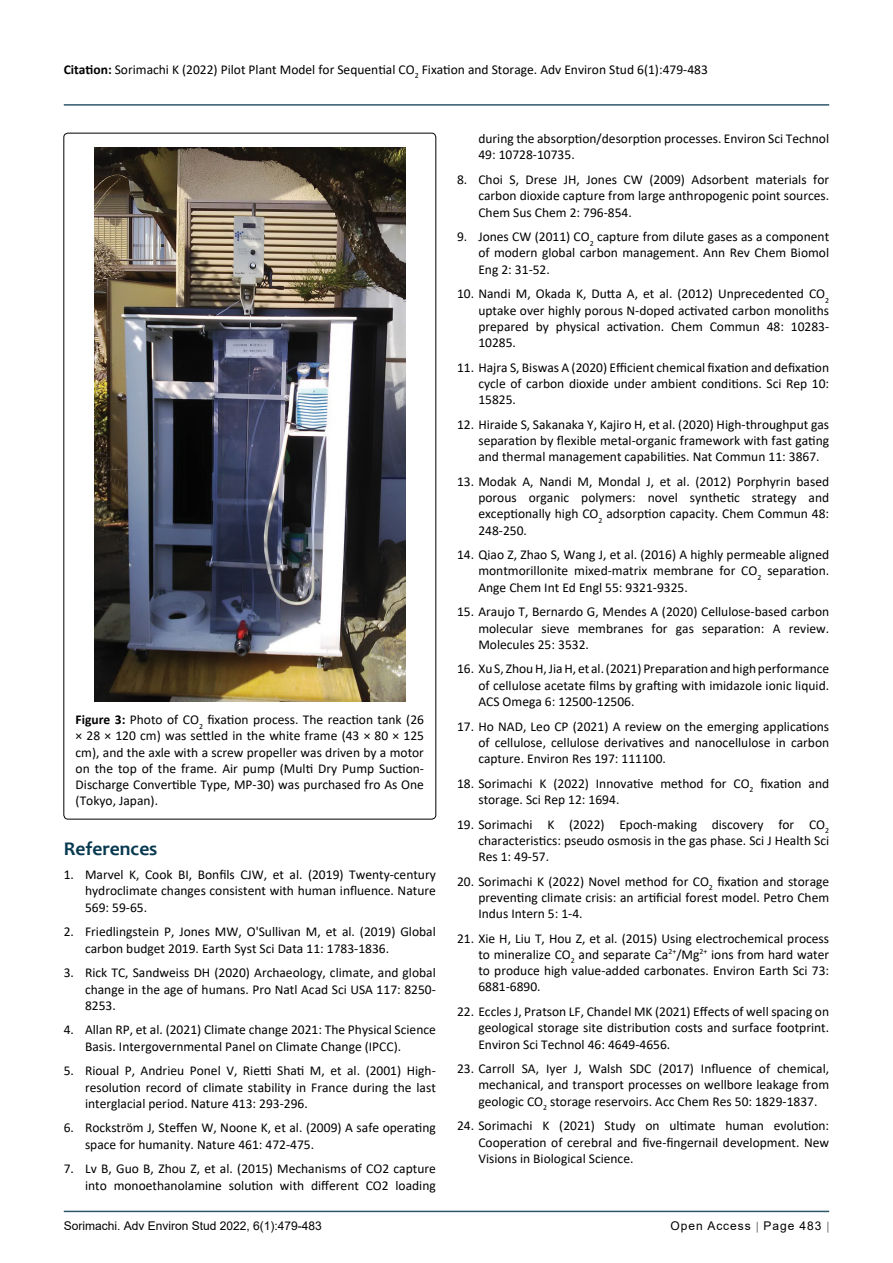
<style>
.page{position:relative;width:893px;height:1263px;background:#fff}
.page>*{position:absolute;margin:0;border:0;box-sizing:border-box;transform-origin:0 0}
.t1{font:700 19.5px "Candara";color:#073950}
.t2{font:13.5px/16.2px "Calibri";color:#000;text-align:justify}
.t3{font:12px "Arial";color:#000}
.t4{font:12px "Arial";letter-spacing:.08em;color:#000}
.s1{font-weight:700}
</style>
<div class="page">
<hr style="left:64px;top:1211px;width:765px;height:1px;background:#073950">
<hr style="left:64px;top:104px;width:765px;height:2px;background:#073950">
<img style="left:95px;top:147px;width:310px;height:554px">
<p class="t2" style="left:64px;top:61px;width:646px"><span class="s1">Citation:</span> Sorimachi K (2022) Pilot Plant Model for Sequential CO<sub>2</sub> Fixation and Storage. Adv Environ Stud 6(1):479-483</p>
<p class="t2" style="left:76px;top:711px;width:350px"><span class="s1">Figure 3:</span> Photo of CO<sub>2</sub> fixation process. The reaction tank (26 × 28 × 120 cm) was settled in the white frame (43 × 80 × 125 cm), and the axle with a screw propeller was driven by a motor on the top of the frame. Air pump (Multi Dry Pump Suction-Discharge Convertible Type, MP-30) was purchased fro As One (Tokyo, Japan).</p>
<h1 class="t1" style="left:64px;top:836px;width:95px">References</h1>
<p class="t2" style="left:85px;top:866px;width:352px;text-indent:-21px">1. Marvel K, Cook BI, Bonfils CJW, et al. (2019) Twenty-century hydroclimate changes consistent with human influence. Nature 569: 59-65.</p>
<p class="t2" style="left:85px;top:923px;width:352px;text-indent:-21px">2. Friedlingstein P, Jones MW, O'Sullivan M, et al. (2019) Global carbon budget 2019. Earth Syst Sci Data 11: 1783-1836.</p>
<p class="t2" style="left:85px;top:964px;width:352px;text-indent:-21px">3. Rick TC, Sandweiss DH (2020) Archaeology, climate, and global change in the age of humans. Pro Natl Acad Sci USA 117: 8250- 8253.</p>
<p class="t2" style="left:85px;top:1021px;width:352px;text-indent:-21px">4. Allan RP, et al. (2021) Climate change 2021: The Physical Science<br>Basis. Intergovernmental Panel on Climate Change (IPCC).</p>
<p class="t2" style="left:85px;top:1062px;width:352px;text-indent:-21px">5. Rioual P, Andrieu Ponel V, Rietti Shati M, et al. (2001) High&shy;resolution record of climate stability in France during the last interglacial period. Nature 413: 293-296.</p>
<p class="t2" style="left:85px;top:1119px;width:352px;text-indent:-21px">6. Rockström J, Steffen W, Noone K, et al. (2009) A safe operating space for humanity. Nature 461: 472-475.</p>
<p class="t2" style="left:64px;top:1160px;width:374px;text-align:right">7. Lv B, Guo B, Zhou Z, et al. (2015) Mechanisms of CO2 capture into monoethanolamine solution with different CO2 loading</p>
<p class="t2" style="left:478px;top:130px;width:352px">during the absorption/desorption processes. Environ Sci Technol<br>49: 10728-10735.</p>
<p class="t2" style="left:478px;top:171px;width:352px;text-indent:-21px">8. Choi S, Drese JH, Jones CW (2009) Adsorbent materials for carbon dioxide capture from large anthropogenic point sources.<br>Chem Sus Chem 2: 796-854.</p>
<p class="t2" style="left:478px;top:228px;width:352px;text-indent:-21px">9. Jones CW (2011) CO<sub>2</sub> capture from dilute gases as a component of modern global carbon management. Ann Rev Chem Biomol Eng 2: 31-52.</p>
<p class="t2" style="left:478px;top:285px;width:352px;text-indent:-21px">10. Nandi M, Okada K, Dutta A, et al. (2012) Unprecedented CO<sub>2 </sub>uptake over highly porous N-doped activated carbon monoliths prepared by physical activation. Chem Commun 48: 10283- 10285.</p>
<p class="t2" style="left:478px;top:359px;width:352px;text-indent:-21px">11. Hajra S, Biswas A (2020) Efficient chemical fixation and defixation cycle of carbon dioxide under ambient conditions. Sci Rep 10:<br>15825.</p>
<p class="t2" style="left:478px;top:416px;width:352px;text-indent:-21px">12. Hiraide S, Sakanaka Y, Kajiro H, et al. (2020) High-throughput gas separation by flexible metal-organic framework with fast gating and thermal management capabilities. Nat Commun 11: 3867.</p>
<p class="t2" style="left:478px;top:473px;width:352px;text-indent:-21px">13. Modak A, Nandi M, Mondal J, et al. (2012) Porphyrin based porous organic polymers: novel synthetic strategy and exceptionally high CO<sub>2</sub> adsorption capacity. Chem Commun 48:<br>248-250.</p>
<p class="t2" style="left:478px;top:546px;width:352px;text-indent:-21px">14. Qiao Z, Zhao S, Wang J, et al. (2016) A highly permeable aligned montmorillonite mixed-matrix membrane for CO<sub>2</sub> separation.<br>Ange Chem Int Ed Engl 55: 9321-9325.</p>
<p class="t2" style="left:478px;top:603px;width:352px;text-indent:-21px">15. Araujo T, Bernardo G, Mendes A (2020) Cellulose-based carbon molecular sieve membranes for gas separation: A review.<br>Molecules 25: 3532.</p>
<p class="t2" style="left:478px;top:660px;width:352px;text-indent:-21px">16. Xu S, Zhou H, Jia H, et al. (2021) Preparation and high performance of cellulose acetate films by grafting with imidazole ionic liquid.<br>ACS Omega 6: 12500-12506.</p>
<p class="t2" style="left:478px;top:718px;width:352px;text-indent:-21px">17. Ho NAD, Leo CP (2021) A review on the emerging applications of cellulose, cellulose derivatives and nanocellulose in carbon capture. Environ Res 197: 111100.</p>
<p class="t2" style="left:478px;top:775px;width:352px;text-indent:-21px">18. Sorimachi K (2022) Innovative method for CO<sub>2</sub> fixation and storage. Sci Rep 12: 1694.</p>
<p class="t2" style="left:478px;top:816px;width:352px;text-indent:-21px">19. Sorimachi K (2022) Epoch-making discovery for CO<sub>2 </sub>characteristics: pseudo osmosis in the gas phase. Sci J Health Sci Res 1: 49-57.</p>
<p class="t2" style="left:478px;top:873px;width:352px;text-indent:-21px">20. Sorimachi K (2022) Novel method for CO<sub>2</sub> fixation and storage preventing climate crisis: an artificial forest model. Petro Chem Indus Intern 5: 1-4.</p>
<p class="t2" style="left:478px;top:930px;width:352px;text-indent:-21px">21. Xie H, Liu T, Hou Z, et al. (2015) Using electrochemical process to mineralize CO<sub>2</sub> and separate Ca<sup>2+</sup>/Mg<sup>2+</sup> ions from hard water to produce high value-added carbonates. Environ Earth Sci 73:<br>6881-6890.</p>
<p class="t2" style="left:478px;top:1003px;width:352px;text-indent:-21px">22. Eccles J, Pratson LF, Chandel MK (2021) Effects of well spacing on geological storage site distribution costs and surface footprint.<br>Environ Sci Technol 46: 4649-4656.</p>
<p class="t2" style="left:478px;top:1060px;width:352px;text-indent:-21px">23. Carroll SA, Iyer J, Walsh SDC (2017) Influence of chemical, mechanical, and transport processes on wellbore leakage from geologic CO<sub>2</sub> storage reservoirs. Acc Chem Res 50: 1829-1837.</p>
<p class="t2" style="left:478px;top:1117px;width:352px;text-indent:-21px">24. Sorimachi K (2021) Study on ultimate human evolution:<br>Cooperation of cerebral and five-fingernail development. New Visions in Biological Science.</p>
<p class="t3" style="left:64px;top:1217px;width:260px">Sorimachi. Adv Environ Stud 2022, 6(1):479-483</p>
<p class="t4" style="left:670px;top:1217px;width:152px">Open Access Page 483</p>
</div>
